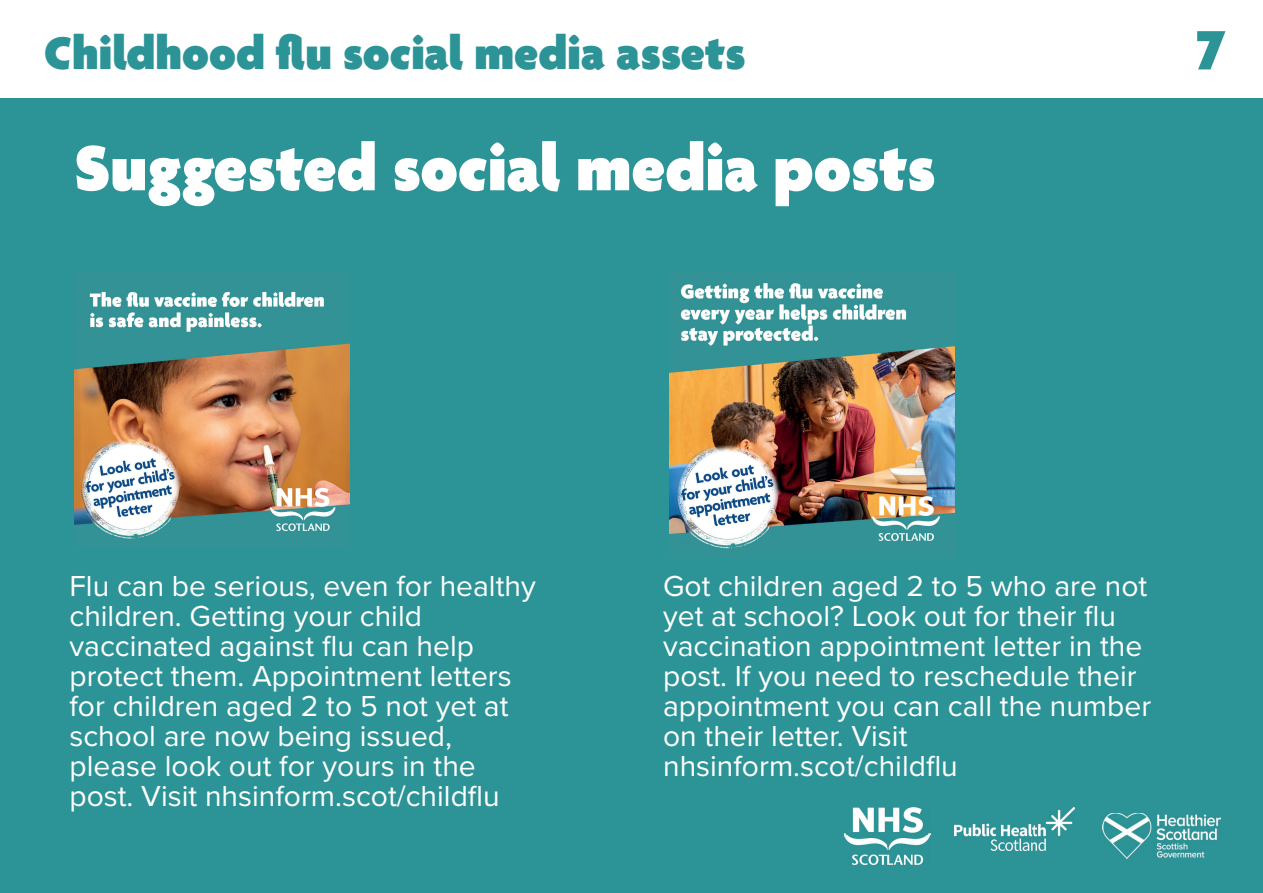
<style>
.page{position:relative;width:1263px;height:893px;background:#2c9396}
.page>*{position:absolute;margin:0;border:0;box-sizing:border-box;transform-origin:0 0}
.t1{font:900 69px "Agenda";color:#fff}
.t2{font:900 60px "Agenda";color:#2c9396}
.t3{font:900 49.5px "Agenda";color:#2c9396}
.t4{font:30px/30px "Proxima Nova";color:#fff}
</style>
<div class="page">
<div style="left:0;top:0;width:1263px;height:97px;background:#fff"></div>
<img style="left:955px;top:807px;width:119px;height:43px">
<img style="left:844px;top:807px;width:86px;height:57px">
<img style="left:1102px;top:813px;width:118px;height:45px">
<img style="left:74px;top:291px;width:276px;height:248px">
<img style="left:670px;top:283px;width:285px;height:266px">
<h3 class="t3" style="left:44px;top:27px;width:703px">Childhood flu social media assets</h3>
<h1 class="t1" style="left:74px;top:131px;width:863px">Suggested social media posts</h1>
<h2 class="t2" style="left:1197px;top:18px;width:30px">7</h2>
<p class="t4" style="left:69px;top:569px;width:468px">Flu can be serious, even for healthy children. Getting your child vaccinated against flu can help protect them. Appointment letters for children aged 2 to 5 not yet at school are now being issued, please look out for yours in the post. Visit nhsinform.scot/childflu</p>
<p class="t4" style="left:663px;top:569px;width:490px">Got children aged 2 to 5 who are not yet at school? Look out for their flu vaccination appointment letter in the post. If you need to reschedule their appointment you can call the number on their letter. Visit nhsinform.scot/childflu</p>
</div>
